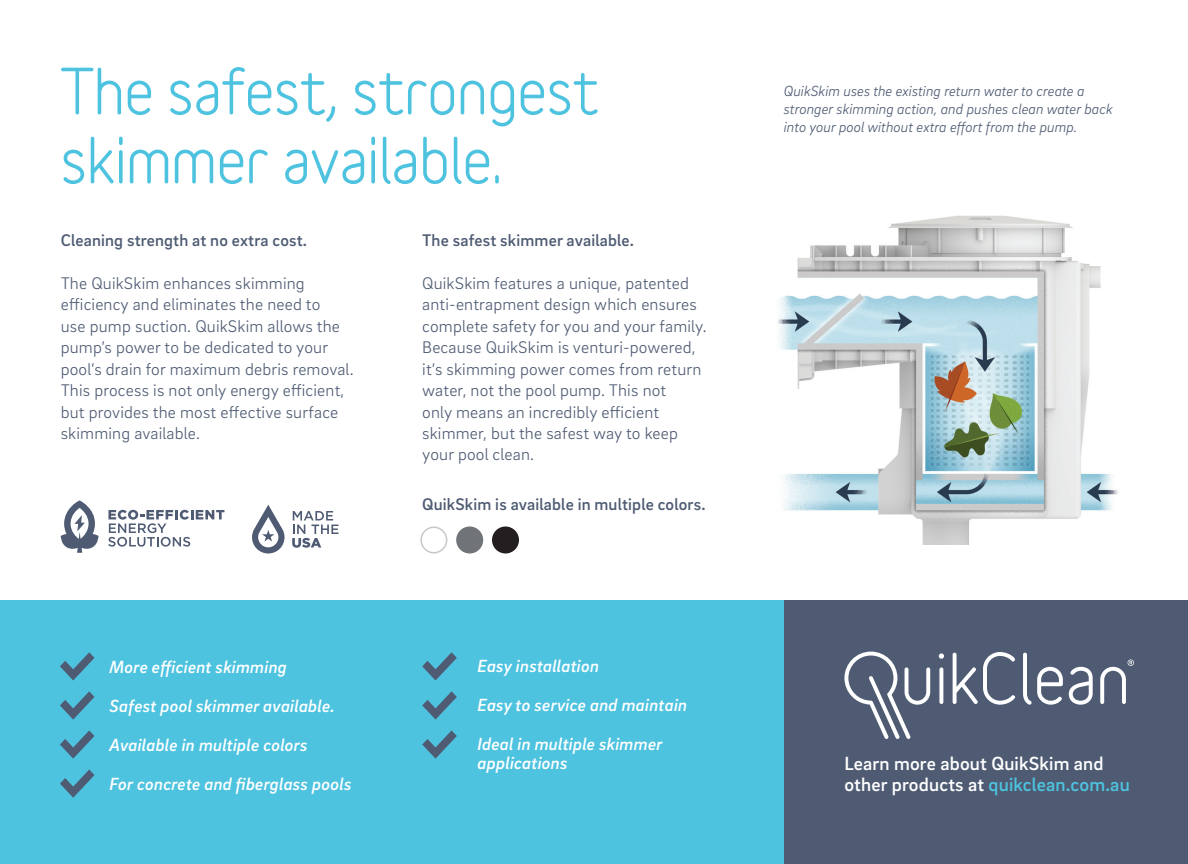
<style>
.page{position:relative;width:1188px;height:864px;background:#fff}
.page>*{position:absolute;margin:0;border:0;box-sizing:border-box;transform-origin:0 0}
.t1{font:700 60px "Variable";letter-spacing:-.01em;color:#4ec3e0}
.t2{font:500 19.5px/20.2px "Brix Sans";letter-spacing:.01em;color:#fff}
.t3{font:italic 500 18px/19.5px "Brix Sans";letter-spacing:.01em;color:#fff}
.t4{font:300 17.25px/21.5px "Brix Sans";letter-spacing:.01em;color:#4e5b73}
.t5{font:500 17.25px "Brix Sans";letter-spacing:.01em;color:#4e5b73}
.t6{font:italic 300 15px/18px "Brix Sans";color:#4e5b73}
.s1{color:#4ec3e0}
</style>
<div class="page">
<div style="left:784px;top:600px;width:404px;height:264px;background:#4e5b73"></div>
<div style="left:0;top:600px;width:784px;height:264px;background:#4ec3e0"></div>
<svg style="left:108px;top:510px;width:116px;height:37px"></svg>
<svg style="left:61px;top:500px;width:38px;height:53px"></svg>
<svg style="left:252px;top:505px;width:33px;height:49px"></svg>
<svg style="left:292px;top:511px;width:47px;height:37px"></svg>
<svg style="left:60px;top:652px;width:34px;height:28px"></svg>
<svg style="left:422px;top:652px;width:35px;height:28px"></svg>
<svg style="left:60px;top:691px;width:34px;height:29px"></svg>
<svg style="left:422px;top:691px;width:35px;height:29px"></svg>
<svg style="left:60px;top:730px;width:34px;height:29px"></svg>
<svg style="left:422px;top:730px;width:35px;height:29px"></svg>
<svg style="left:60px;top:770px;width:34px;height:28px"></svg>
<img style="left:778px;top:215px;width:341px;height:330px">
<svg style="left:939px;top:653px;width:5px;height:6px"></svg>
<svg style="left:939px;top:667px;width:4px;height:37px"></svg>
<svg style="left:953px;top:652px;width:62px;height:53px"></svg>
<svg style="left:1023px;top:653px;width:40px;height:52px"></svg>
<svg style="left:1069px;top:667px;width:24px;height:38px"></svg>
<svg style="left:844px;top:652px;width:86px;height:87px"></svg>
<svg style="left:1100px;top:659px;width:34px;height:45px"></svg>
<div style="left:420px;top:526px;width:27px;height:28px;border:2px solid #c7c8ca;border-radius:50%"></div>
<div style="left:456px;top:526px;width:27px;height:28px;background:#707378;border-radius:50%"></div>
<div style="left:492px;top:526px;width:27px;height:28px;background:#231f20;border-radius:50%"></div>
<p class="t1" style="left:60px;top:55px;width:540px">The safest, strongest</p>
<p class="t1" style="left:60px;top:124px;width:443px">skimmer available.</p>
<p class="t5" style="left:61px;top:229px;width:248px">Cleaning strength at no extra cost.</p>
<p class="t4" style="left:61px;top:272px;width:294px">The QuikSkim enhances skimming efficiency and eliminates the need to<br>use pump suction. QuikSkim allows the pump’s power to be dedicated to your pool’s drain for maximum debris removal.<br>This process is not only energy efficient, but provides the most effective surface skimming available.</p>
<p class="t3" style="left:110px;top:657px;width:179px">More efficient skimming</p>
<p class="t3" style="left:110px;top:696px;width:227px">Safest pool skimmer available.</p>
<p class="t3" style="left:110px;top:735px;width:200px">Available in multiple colors</p>
<p class="t3" style="left:110px;top:774px;width:243px">For concrete and fiberglass pools</p>
<p class="t5" style="left:422px;top:229px;width:213px">The safest skimmer available.</p>
<p class="t4" style="left:422px;top:272px;width:286px">QuikSkim features a unique, patented anti-entrapment design which ensures complete safety for you and your family.<br>Because QuikSkim is venturi-powered, it’s skimming power comes from return water, not the pool pump. This not<br>only means an incredibly efficient skimmer, but the safest way to keep your pool clean.</p>
<p class="t5" style="left:422px;top:493px;width:285px">QuikSkim is available in multiple colors.</p>
<p class="t3" style="left:478px;top:655px;width:123px">Easy installation</p>
<p class="t3" style="left:478px;top:694px;width:211px">Easy to service and maintain</p>
<p class="t3" style="left:478px;top:733px;width:186px">Ideal in multiple skimmer applications</p>
<p class="t6" style="left:784px;top:82px;width:330px">QuikSkim uses the existing return water to create a stronger skimming action, and pushes clean water back into your pool without extra effort from the pump.</p>
<p class="t2" style="left:844px;top:753px;width:287px">Learn more about QuikSkim and other products at <span class="s1">quikclean.com.au</span></p>
</div>
